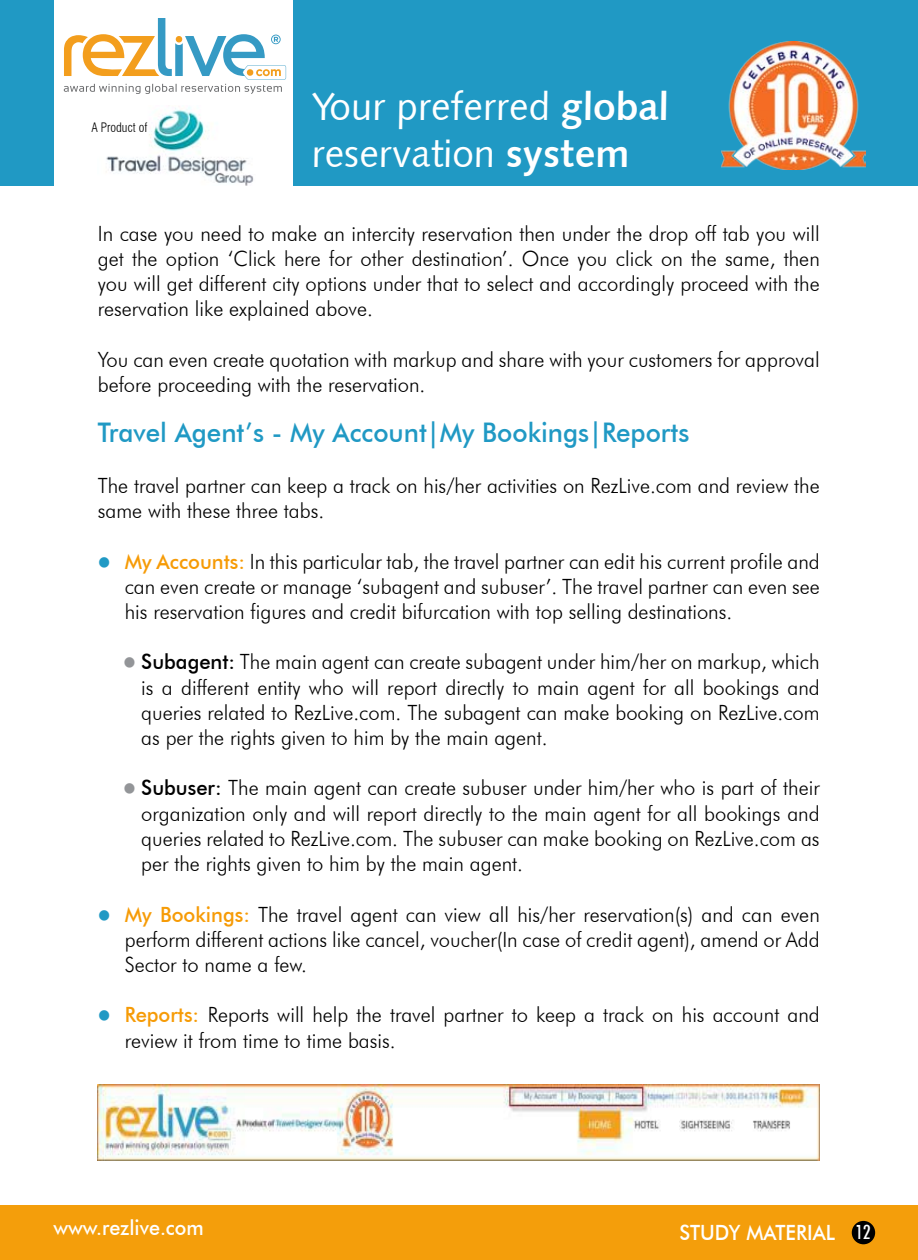
<style>
.page{position:relative;width:918px;height:1260px;background:#fff}
.page>*{position:absolute;margin:0;border:0;box-sizing:border-box;transform-origin:0 0}
.t1{font:39px/46.8px "Humanist 531 BT Roman A";color:#fff}
.t2{font:500 27px "Futura BT";color:#2099c4;scale:.96 1}
.t3{font:300 21px/25.2px "Futura BT";color:#000;text-align:justify;scale:.96 1}
.t4{font:500 21px "Futura BT";color:#fff;scale:.94 1}
.t5{font:300 condensed 12.75px "Swiss 721 BT";color:#000}
.s1{font-family:"Humanist 531 BT Bold A"}
.s2{color:#2099c4}
.s3{font-weight:500;color:#f69b06}
.s4{color:#939598}
.s5{font-weight:500}
.s6{font-stretch:condensed;font-size:19.5px}
</style>
<div class="page">
<div style="left:0;top:0;width:918px;height:185px;background:#2099c4"></div>
<img style="left:721px;top:41px;width:145px;height:128px">
<div style="left:0;top:1205px;width:918px;height:54px;background:#f49e0b"></div>
<div style="left:852px;top:1220px;width:23px;height:24px;background:#000;border-radius:50%"></div>
<img style="left:98px;top:1084px;width:722px;height:76px">
<div style="left:54px;top:0;width:238px;height:186px;background:#fff"></div>
<svg style="left:64px;top:18px;width:222px;height:76px"></svg>
<img style="left:106px;top:107px;width:148px;height:78px">
<p class="t5" style="left:92px;top:120px;width:57px">A Product of</p>
<h1 class="t1" style="left:312px;top:82px;width:359px">Your preferred <span class="s1">global </span>reservation <span class="s1">system</span></h1>
<p class="t3" style="left:98px;top:220px;width:754px">In case you need to make an intercity reservation then under the drop off tab you will get the option ‘Click here for other destination’. Once you click on the same, then you will get different city options under that to select and accordingly proceed with the reservation like explained above.</p>
<p class="t3" style="left:98px;top:346px;width:754px">You can even create quotation with markup and share with your customers for approval before proceeding with the reservation.</p>
<p class="t2" style="left:98px;top:416px;width:618px">Travel Agent’s - My Account|My Bookings|Reports</p>
<p class="t3" style="left:98px;top:472px;width:754px">The travel partner can keep a track on his/her activities on RezLive.com and review the same with these three tabs.</p>
<p class="t3" style="left:125px;top:548px;width:725px;text-indent:-27px"><span class="s2">●</span> <span class="s3">My Accounts:</span> In this particular tab, the travel partner can edit his current profile and can even create or manage ‘subagent and subuser’. The travel partner can even see his reservation figures and credit bifurcation with top selling destinations.</p>
<p class="t3" style="left:141px;top:649px;width:708px;text-indent:-18px"><span class="s4">●</span> <span class="s5">Subagent:</span> The main agent can create subagent under him/her on markup, which is a different entity who will report directly to main agent for all bookings and queries related to RezLive.com. The subagent can make booking on RezLive.com as per the rights given to him by the main agent.</p>
<p class="t3" style="left:141px;top:775px;width:708px;text-indent:-18px"><span class="s4">●</span> <span class="s5">Subuser:</span> The main agent can create subuser under him/her who is part of their organization only and will report directly to the main agent for all bookings and queries related to RezLive.com. The subuser can make booking on RezLive.com as per the rights given to him by the main agent.</p>
<p class="t3" style="left:125px;top:901px;width:726px;text-indent:-27px"><span class="s2">●</span> <span class="s3">My Bookings:</span> The travel agent can view all his/her reservation(s) and can even perform different actions like cancel, voucher(In case of credit agent), amend or Add Sector to name a few.</p>
<p class="t3" style="left:125px;top:1002px;width:725px;text-indent:-27px"><span class="s2">●</span> <span class="s3">Reports:</span> Reports will help the travel partner to keep a track on his account and review it from time to time basis.</p>
<p class="t4" style="left:53px;top:1214px;width:162px">www.rezlive.com</p>
<p class="t4" style="left:679px;top:1219px;width:205px">STUDY MATERIAL <span class="s6">12</span></p>
</div>
